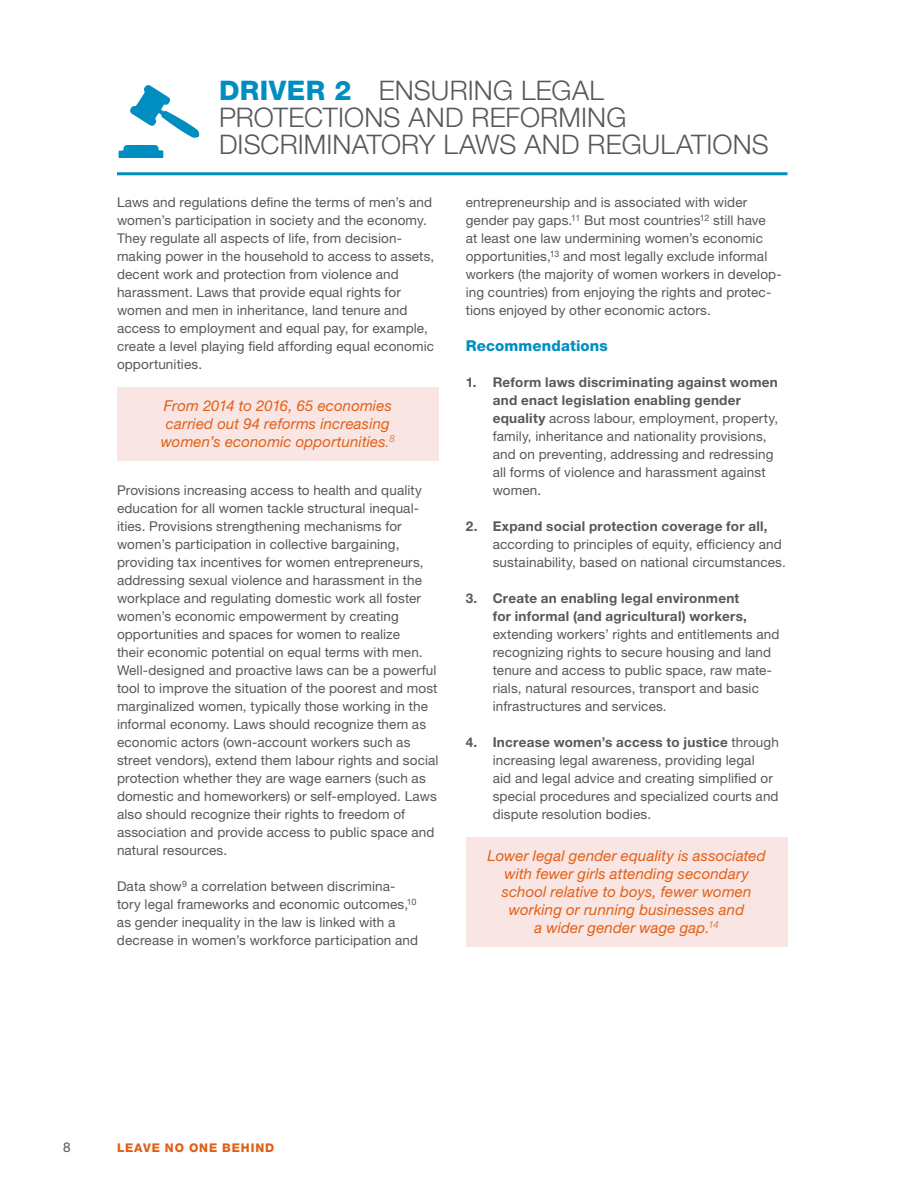
<style>
.page{position:relative;width:918px;height:1188px;background:#fff}
.page>*{position:absolute;margin:0;border:0;box-sizing:border-box;transform-origin:0 0}
.t1{font:300 27px/27px "Helvetica Neue LT Std";letter-spacing:.005em;color:#57585a}
.t2{font:italic 15px/18px "Helvetica Neue LT Std";letter-spacing:.01em;color:#e25f14;text-align:center}
.t3{font:800 15px "Helvetica Neue LT Std";letter-spacing:.01em;color:#008ec1}
.t4{font:13.5px/18px "Helvetica Neue LT Std";letter-spacing:.01em;color:#57585a}
.t5{font:700 13.5px/18px "Helvetica Neue LT Std";letter-spacing:.02em;color:#57585a}
.t6{font:800 12px "Helvetica Neue LT Std";letter-spacing:.075em;color:#e25f14}
.s1{font-weight:800;color:#008ec1}
.s2{font-weight:300}
.s3{font-weight:700}
</style>
<div class="page">
<hr style="left:117px;top:172px;width:671px;height:3px;background:#008ec1">
<svg style="left:130px;top:85px;width:69px;height:53px"></svg>
<svg style="left:119px;top:145px;width:44px;height:13px"></svg>
<div style="left:117px;top:387px;width:322px;height:74px;background:#f9e5e3"></div>
<div style="left:466px;top:837px;width:322px;height:110px;background:#f9e5e3"></div>
<h1 class="t1" style="left:219px;top:77px;width:551px"><span class="s1">DRIVER 2</span> ENSURING LEGAL<br>PROTECTIONS AND REFORMING<br>DISCRIMINATORY LAWS AND REGULATIONS</h1>
<p class="t4" style="left:117px;top:193px;width:319px">Laws and regulations define the terms of men’s and women’s participation in society and the economy.<br>They regulate all aspects of life, from decision&shy;making power in the household to access to assets, decent work and protection from violence and harassment. Laws that provide equal rights for women and men in inheritance, land tenure and access to employment and equal pay, for example, create a level playing field affording equal economic opportunities.</p>
<p class="t2" style="left:161px;top:397px;width:236px">From 2014 to 2016, 65 economies carried out 94 reforms increasing women’s economic opportunities<span class="s2">.</span><sup>8</sup></p>
<p class="t4" style="left:117px;top:481px;width:323px">Provisions increasing access to health and quality education for all women tackle structural inequal&shy;ities. Provisions strengthening mechanisms for women’s participation in collective bargaining, providing tax incentives for women entrepreneurs, addressing sexual violence and harassment in the workplace and regulating domestic work all foster women’s economic empowerment by creating opportunities and spaces for women to realize<br>their economic potential on equal terms with men.<br>Well-designed and proactive laws can be a powerful tool to improve the situation of the poorest and most marginalized women, typically those working in the informal economy. Laws should recognize them as economic actors (own-account workers such as street vendors), extend them labour rights and social protection whether they are wage earners (such as domestic and homeworkers) or self-employed. Laws also should recognize their rights to freedom of association and provide access to public space and natural resources.</p>
<p class="t4" style="left:117px;top:877px;width:303px">Data show<sup>9</sup> a correlation between discrimina&shy;tory legal frameworks and economic outcomes,<sup>10 </sup>as gender inequality in the law is linked with a decrease in women’s workforce participation and</p>
<p class="t4" style="left:466px;top:193px;width:318px">entrepreneurship and is associated with wider gender pay gaps.<sup>11</sup> But most countries<sup>12</sup> still have<br>at least one law undermining women’s economic opportunities,<sup>13</sup> and most legally exclude informal workers (the majority of women workers in develop&shy;ing countries) from enjoying the rights and protec&shy;tions enjoyed by other economic actors.</p>
<p class="t3" style="left:466px;top:337px;width:144px">Recommendations</p>
<p class="t4" style="left:493px;top:373px;width:287px;text-indent:-27px"><span class="s3">1. Reform laws discriminating against women and enact legislation enabling gender equality</span> across labour, employment, property, family, inheritance and nationality provisions, and on preventing, addressing and redressing all forms of violence and harassment against women.</p>
<p class="t5" style="left:466px;top:517px;width:303px">2. Expand social protection coverage for all,</p>
<p class="t4" style="left:493px;top:535px;width:295px">according to principles of equity, efficiency and sustainability, based on national circumstances.</p>
<p class="t5" style="left:493px;top:589px;width:256px;text-indent:-27px">3. Create an enabling legal environment for informal (and agricultural) workers,</p>
<p class="t4" style="left:493px;top:625px;width:288px">extending workers’ rights and entitlements and recognizing rights to secure housing and land tenure and access to public space, raw mate&shy;rials, natural resources, transport and basic infrastructures and services.</p>
<p class="t4" style="left:493px;top:733px;width:288px;text-indent:-27px"><span class="s3">4. Increase women’s access to justice</span> through increasing legal awareness, providing legal<br>aid and legal advice and creating simplified or special procedures and specialized courts and dispute resolution bodies.</p>
<p class="t2" style="left:487px;top:847px;width:280px">Lower legal gender equality is associated with fewer girls attending secondary school relative to boys, fewer women working or running businesses and<br>a wider gender wage gap.<sup>14</sup></p>
<p class="t4" style="left:63px;top:1138px;width:9px">8</p>
<p class="t6" style="left:117px;top:1141px;width:159px">LEAVE NO ONE BEHIND</p>
</div>
